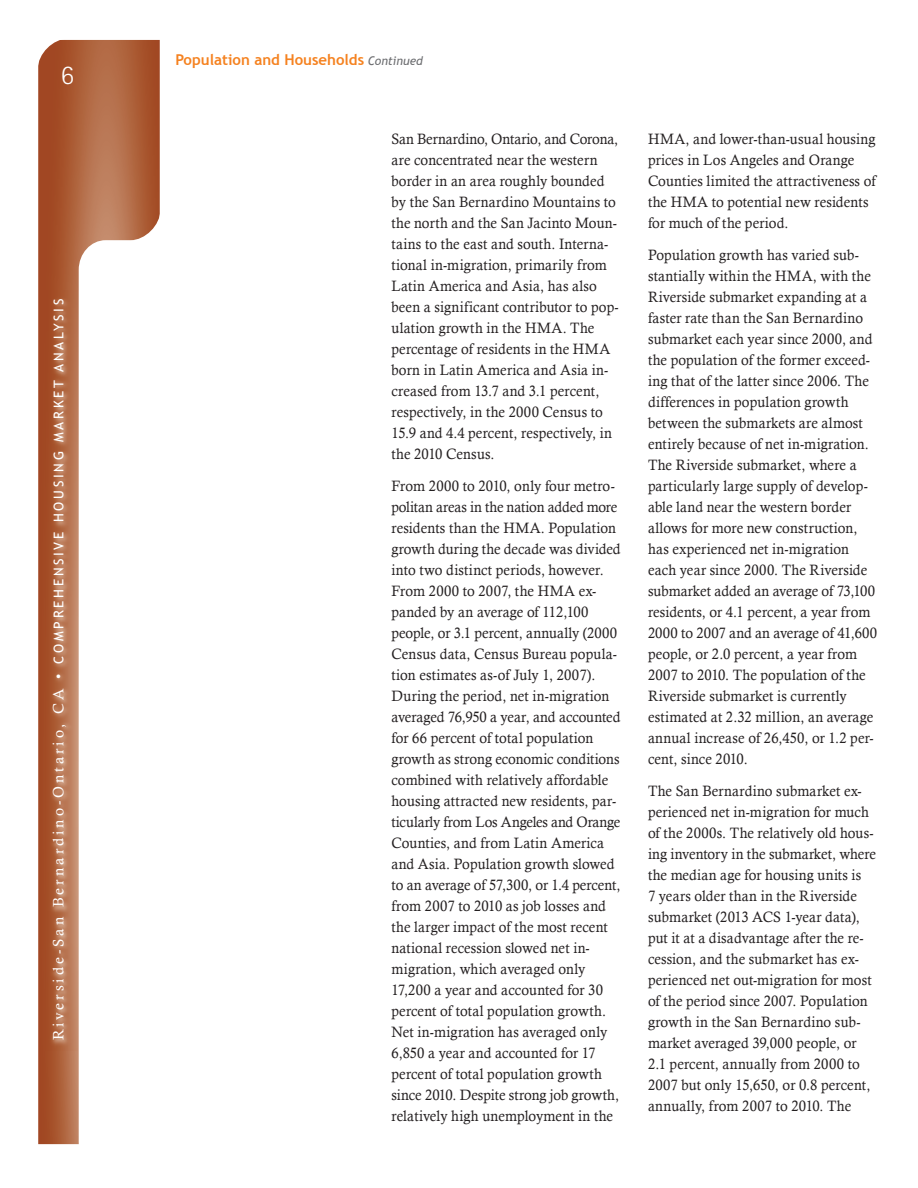
<style>
.page{position:relative;width:918px;height:1188px;background:#fff}
.page>*{position:absolute;margin:0;border:0;box-sizing:border-box;transform-origin:0 0}
.t1{font:300 27px "Rotis Sans Serif";color:#fff}
.body_text{font:15px/21px "Calisto";letter-spacing:.01em;color:#231f20;scale:.95 1}
.t2{font:15px "Calisto";letter-spacing:.2em;color:#fff}
.t3{font:700 15px "Trebuchet MS";color:#f58220}
.s1{font-family:"Trebuchet MS";font-size:13.5px}
.s2{font-weight:400;font-style:italic;font-size:12px;color:#6d6e71}
</style>
<div class="page">
<svg style="left:38px;top:40px;width:122px;height:1104px;background:#ad603b"></svg>
<svg style="left:79px;top:240px;width:81px;height:904px"></svg>
<svg style="left:38px;top:39px;width:30px;height:30px"></svg>
<svg style="left:130px;top:210px;width:30px;height:36px"></svg>
<img style="left:46px;top:290px;width:31px;height:761px">
<h1 class="t1" style="left:61px;top:60px;width:14px">6</h1>
<p class="t2" style="left:50px;top:1040px;width:743px;rotate:-90deg">Riverside-San Bernardino-Ontario, CA • <span class="s1">COMPREHENSIVE HOUSING MARKET ANALYSIS</span></p>
<p class="t3" style="left:176px;top:50px;width:249px">Population and Households <span class="s2">Continued</span></p>
<p class="body_text" style="left:392px;top:128px;width:241px">San Bernardino, Ontario, and Corona, are concentrated near the western border in an area roughly bounded by the San Bernardino Mountains to the north and the San Jacinto Moun&shy;tains to the east and south. Interna&shy;tional in-migration, primarily from Latin America and Asia, has also been a significant contributor to pop&shy;ulation growth in the HMA. The percentage of residents in the HMA born in Latin America and Asia in&shy;creased from 13.7 and 3.1 percent, respectively, in the 2000 Census to 15.9 and 4.4 percent, respectively, in the 2010 Census.</p>
<p class="body_text" style="left:392px;top:475px;width:243px">From 2000 to 2010, only four metro&shy;politan areas in the nation added more residents than the HMA. Population growth during the decade was divided into two distinct periods, however.<br>From 2000 to 2007, the HMA ex&shy;panded by an average of 112,100 people, or 3.1 percent, annually (2000<br>Census data, Census Bureau popula&shy;tion estimates as-of July 1, 2007).<br>During the period, net in-migration averaged 76,950 a year, and accounted for 66 percent of total population growth as strong economic conditions combined with relatively affordable housing attracted new residents, par&shy;ticularly from Los Angeles and Orange Counties, and from Latin America and Asia. Population growth slowed to an average of 57,300, or 1.4 percent, from 2007 to 2010 as job losses and the larger impact of the most recent national recession slowed net in&shy;migration, which averaged only 17,200 a year and accounted for 30 percent of total population growth.<br>Net in-migration has averaged only 6,850 a year and accounted for 17 percent of total population growth since 2010. Despite strong job growth, relatively high unemployment in the</p>
<p class="body_text" style="left:648px;top:128px;width:241px">HMA, and lower-than-usual housing prices in Los Angeles and Orange<br>Counties limited the attractiveness of the HMA to potential new residents for much of the period.</p>
<p class="body_text" style="left:648px;top:244px;width:243px">Population growth has varied sub&shy;stantially within the HMA, with the Riverside submarket expanding at a faster rate than the San Bernardino submarket each year since 2000, and the population of the former exceed&shy;ing that of the latter since 2006. The differences in population growth between the submarkets are almost entirely because of net in-migration.<br>The Riverside submarket, where a particularly large supply of develop&shy;able land near the western border allows for more new construction, has experienced net in-migration each year since 2000. The Riverside submarket added an average of 73,100 residents, or 4.1 percent, a year from 2000 to 2007 and an average of 41,600 people, or 2.0 percent, a year from 2007 to 2010. The population of the Riverside submarket is currently estimated at 2.32 million, an average annual increase of 26,450, or 1.2 per&shy;cent, since 2010.</p>
<p class="body_text" style="left:648px;top:780px;width:241px">The San Bernardino submarket ex&shy;perienced net in-migration for much of the 2000s. The relatively old hous&shy;ing inventory in the submarket, where the median age for housing units is<br>7 years older than in the Riverside submarket (2013 ACS 1-year data), put it at a disadvantage after the re&shy;cession, and the submarket has ex&shy;perienced net out-migration for most of the period since 2007. Population growth in the San Bernardino sub&shy;market averaged 39,000 people, or 2.1 percent, annually from 2000 to 2007 but only 15,650, or 0.8 percent, annually, from 2007 to 2010. The</p>
</div>
